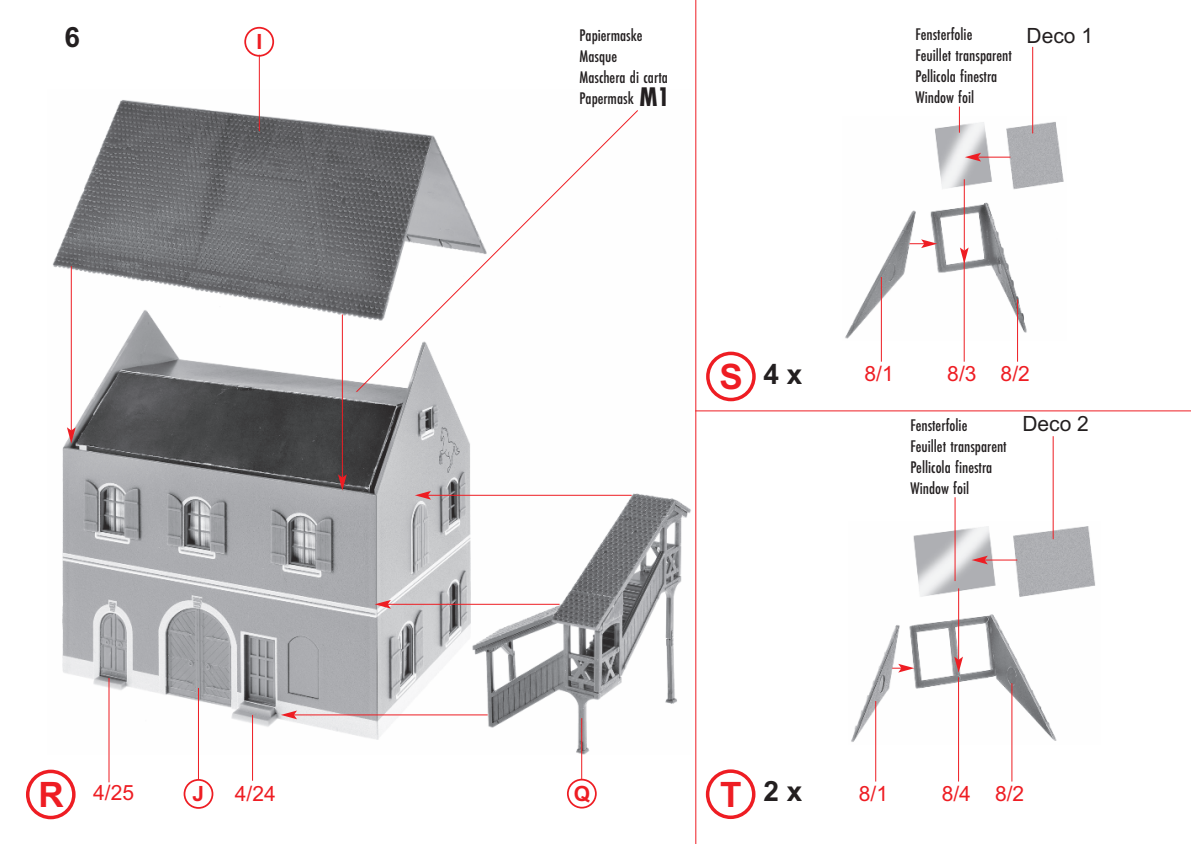
<style>
.page{position:relative;width:1191px;height:844px;background:#fff}
.page>*{position:absolute;margin:0;border:0;box-sizing:border-box;transform-origin:0 0}
.t1{font:700 35px "Arial";color:#ee1d23}
.t2{font:700 28px "Arial";color:#231f20}
.t3{font:21px "Arial";color:#ee1d23}
.t4{font:21px "Arial";color:#231f20}
.t5{font:700 21px "Arial";color:#ee1d23}
.t6{font:17.5px/21px "Futura EF Medium Con";color:#231f20}
.s1{font-family:"Futura EF Bold Con";font-size:28px}
</style>
<div class="page">
<hr style="left:695px;top:0;width:1px;height:843px;background:#ee1d23">
<img style="left:52px;top:89px;width:639px;height:665px">
<hr style="left:109px;top:677px;width:1px;height:105px;background:#ee1d23">
<hr style="left:198px;top:687px;width:1px;height:92px;background:#ee1d23">
<hr style="left:581px;top:718px;width:1px;height:61px;background:#ee1d23">
<hr style="left:252px;top:714px;width:1px;height:66px;background:#ee1d23">
<hr style="left:259px;top:55px;width:1px;height:76px;background:#ee1d23">
<svg style="left:355px;top:109px;width:284px;height:284px"></svg>
<hr style="left:71px;top:266px;width:1px;height:164px;background:#ee1d23">
<svg style="left:67px;top:427px;width:9px;height:16px"></svg>
<hr style="left:342px;top:314px;width:1px;height:163px;background:#ee1d23">
<svg style="left:338px;top:474px;width:9px;height:16px"></svg>
<hr style="left:428px;top:494px;width:203px;height:1px;background:#ee1d23">
<svg style="left:415px;top:491px;width:16px;height:8px"></svg>
<hr style="left:388px;top:603px;width:171px;height:1px;background:#ee1d23">
<svg style="left:375px;top:599px;width:16px;height:9px"></svg>
<hr style="left:294px;top:714px;width:194px;height:1px;background:#ee1d23">
<svg style="left:281px;top:710px;width:16px;height:9px"></svg>
<svg style="left:184px;top:779px;width:29px;height:29px"></svg>
<svg style="left:244px;top:27px;width:30px;height:30px"></svg>
<svg style="left:26px;top:769px;width:50px;height:50px"></svg>
<svg style="left:706px;top:351px;width:49px;height:50px"></svg>
<svg style="left:706px;top:769px;width:49px;height:49px"></svg>
<img style="left:845px;top:117px;width:219px;height:223px">
<svg style="left:959px;top:106px;width:1px;height:27px"></svg>
<hr style="left:1032px;top:47px;width:1px;height:86px;background:#ee1d23">
<svg style="left:909px;top:239px;width:28px;height:9px"></svg>
<hr style="left:963px;top:179px;width:1px;height:71px;background:#ee1d23">
<svg style="left:960px;top:247px;width:8px;height:16px"></svg>
<hr style="left:978px;top:157px;width:32px;height:1px;background:#ee1d23">
<svg style="left:965px;top:153px;width:16px;height:8px"></svg>
<hr style="left:881px;top:277px;width:1px;height:84px;background:#ee1d23">
<hr style="left:963px;top:254px;width:1px;height:107px;background:#ee1d23">
<hr style="left:1017px;top:299px;width:1px;height:62px;background:#ee1d23">
<hr style="left:695px;top:410px;width:496px;height:1px;background:#ee1d23">
<img style="left:851px;top:521px;width:244px;height:223px">
<hr style="left:954px;top:497px;width:1px;height:84px;background:#ee1d23">
<hr style="left:1052px;top:436px;width:1px;height:103px;background:#ee1d23">
<svg style="left:892px;top:663px;width:22px;height:9px"></svg>
<hr style="left:958px;top:588px;width:1px;height:71px;background:#ee1d23">
<svg style="left:954px;top:656px;width:9px;height:16px"></svg>
<hr style="left:984px;top:559px;width:33px;height:1px;background:#ee1d23">
<svg style="left:971px;top:555px;width:16px;height:9px"></svg>
<hr style="left:875px;top:700px;width:1px;height:81px;background:#ee1d23">
<hr style="left:958px;top:677px;width:1px;height:104px;background:#ee1d23">
<hr style="left:1011px;top:683px;width:1px;height:98px;background:#ee1d23">
<svg style="left:567px;top:778px;width:30px;height:30px"></svg>
<h2 class="t2" style="left:64px;top:21px;width:17px">6</h2>
<p class="t5" style="left:256px;top:29px;width:7px">I</p>
<p class="t6" style="left:579px;top:25px;width:92px">Papiermaske<br>Masque<br>Maschera di carta<br>Papermask <span class="s1">M1</span></p>
<p class="t6" style="left:915px;top:25px;width:98px">Fensterfolie<br>Feuillet transparent<br>Pellicola finestra<br>Window foil</p>
<p class="t4" style="left:1026px;top:24px;width:68px">Deco 1</p>
<h1 class="t1" style="left:719px;top:356px;width:25px">S</h1>
<h2 class="t2" style="left:763px;top:358px;width:40px">4 x</h2>
<p class="t3" style="left:864px;top:361px;width:31px">8/1</p>
<p class="t3" style="left:947px;top:361px;width:84px">8/3 8/2</p>
<p class="t6" style="left:910px;top:415px;width:98px">Fensterfolie<br>Feuillet transparent<br>Pellicola finestra<br>Window foil</p>
<p class="t4" style="left:1022px;top:411px;width:68px">Deco 2</p>
<h1 class="t1" style="left:38px;top:774px;width:27px">R</h1>
<p class="t3" style="left:93px;top:780px;width:42px">4/25</p>
<p class="t5" style="left:192px;top:780px;width:13px">J</p>
<p class="t3" style="left:235px;top:781px;width:42px">4/24</p>
<h2 class="t2" style="left:763px;top:775px;width:40px">2 x</h2>
<h1 class="t1" style="left:720px;top:774px;width:23px">T</h1>
<p class="t5" style="left:574px;top:781px;width:18px">Q</p>
<p class="t3" style="left:859px;top:781px;width:31px">8/1</p>
<p class="t3" style="left:941px;top:781px;width:84px">8/4 8/2</p>
</div>
